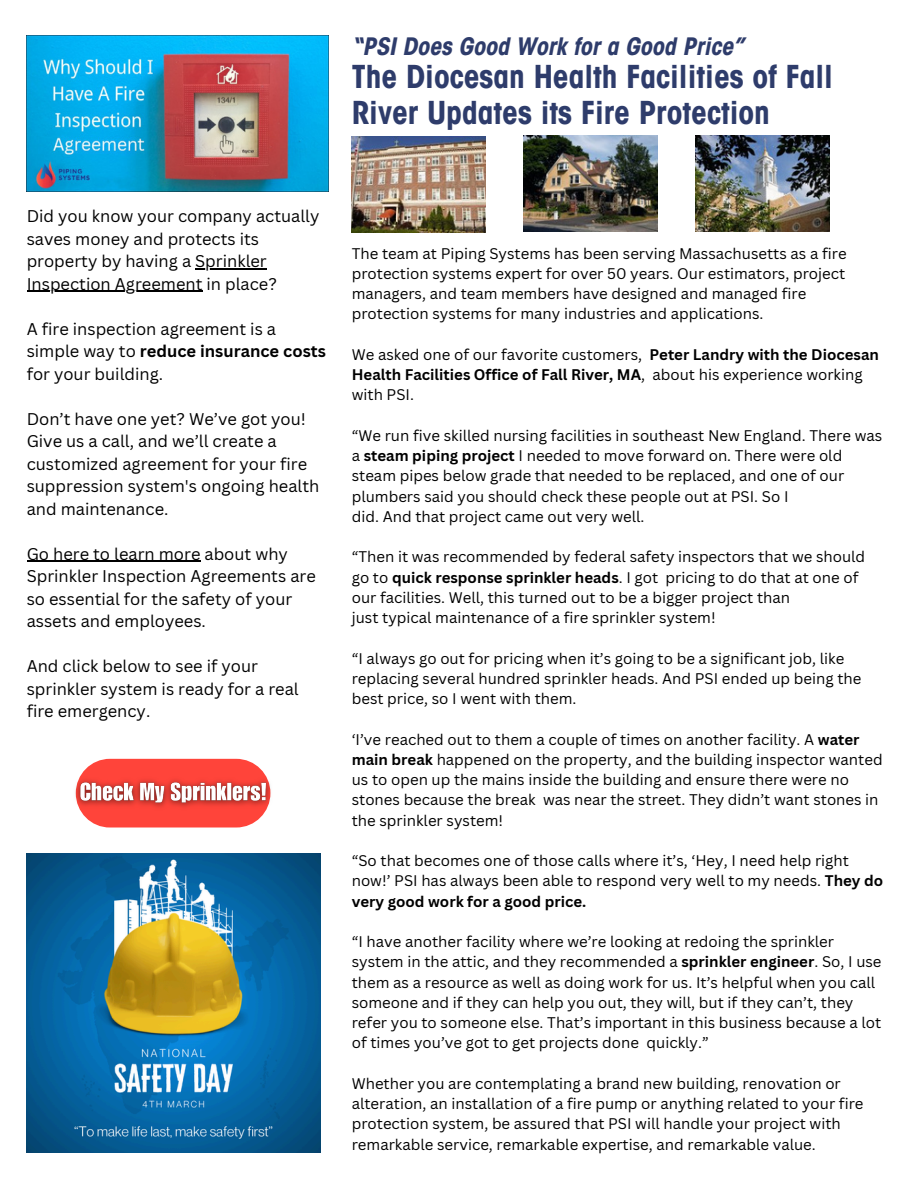
<style>
.page{position:relative;width:918px;height:1188px;background:#fff}
.page>*{position:absolute;margin:0;border:0;box-sizing:border-box;transform-origin:0 0}
.t1{font:700 condensed 31.5px/36px "ITC Avant Garde Std";color:#2e3c6b}
.t2{font:italic 700 condensed 24px "ITC Avant Garde Std";color:#2e3c6b}
.t3{font:16.5px/22.5px "Canva Sans";color:#000}
.t4{font:15px/20.2px "Canva Sans";color:#000}
.t5{font:700 15px/20.2px "Canva Sans";color:#000}
.s1{font-weight:700}
.s2{font-weight:400}
</style>
<div class="page">
<img style="left:27px;top:853px;width:293px;height:299px">
<img style="left:352px;top:136px;width:134px;height:96px">
<img style="left:523px;top:136px;width:134px;height:95px">
<img style="left:695px;top:136px;width:134px;height:95px">
<div style="left:76px;top:759px;width:194px;height:69px;background:#ff443a;border-radius:34px"></div>
<img style="left:75px;top:772px;width:196px;height:42px">
<img style="left:27px;top:35px;width:301px;height:157px">
<hr style="left:195px;top:268px;width:72px;height:1px;background:#000">
<hr style="left:27px;top:291px;width:175px;height:1px;background:#000">
<hr style="left:27px;top:561px;width:173px;height:1px;background:#000">
<p class="t2" style="left:352px;top:37px;width:393px">“PSI Does Good Work for a Good Price”</p>
<p class="t1" style="left:352px;top:62px;width:483px">The Diocesan Health Facilities of Fall<br>River Updates its Fire Protection</p>
<p class="t3" style="left:27px;top:205px;width:294px">Did you know your company actually saves money and protects its property by having a Sprinkler</p>
<p class="t3" style="left:27px;top:272px;width:252px">Inspection Agreement in place?</p>
<p class="t3" style="left:27px;top:317px;width:301px">A fire inspection agreement is a simple way to <span class="s1">reduce insurance costs </span>for your building.</p>
<p class="t3" style="left:27px;top:407px;width:294px">Don’t have one yet? We’ve got you!<br>Give us a call, and we’ll create a customized agreement for your fire suppression system's ongoing health</p>
<p class="t3" style="left:27px;top:497px;width:143px">and maintenance.</p>
<p class="t3" style="left:27px;top:542px;width:291px">Go here to learn more about why<br>Sprinkler Inspection Agreements are so essential for the safety of your</p>
<p class="t3" style="left:27px;top:610px;width:181px">assets and employees.</p>
<p class="t3" style="left:27px;top:655px;width:274px">And click below to see if your sprinkler system is ready for a real fire emergency.</p>
<p class="t4" style="left:352px;top:243px;width:496px">The team at Piping Systems has been serving Massachusetts as a fire protection systems expert for over 50 years. Our estimators, project managers, and team members have designed and managed fire protection systems for many industries and applications.</p>
<p class="t5" style="left:352px;top:344px;width:529px"><span class="s2">We asked one of our favorite customers,</span> Peter Landry with the Diocesan<br>Health Facilities Office of Fall River, MA<span class="s2">, about his experience working</span></p>
<h1 class="t4" style="left:352px;top:384px;width:64px">with PSI.</h1>
<h1 class="t4" style="left:352px;top:425px;width:532px">“We run five skilled nursing facilities in southeast New England. There was a <span class="s1">steam piping project</span> I needed to move forward on. There were old steam pipes below grade that needed to be replaced, and one of our plumbers said you should check these people out at PSI. So I</h1>
<p class="t4" style="left:352px;top:506px;width:294px">did. And that project came out very well.</p>
<p class="t4" style="left:352px;top:546px;width:515px">“Then it was recommended by federal safety inspectors that we should go to <span class="s1">quick response sprinkler heads</span>. I got pricing to do that at one of our facilities. Well, this turned out to be a bigger project than</p>
<p class="t4" style="left:352px;top:607px;width:365px">just typical maintenance of a fire sprinkler system!</p>
<p class="t4" style="left:352px;top:648px;width:511px">“I always go out for pricing when it’s going to be a significant job, like replacing several hundred sprinkler heads. And PSI ended up being the best price, so I went with them.</p>
<p class="t4" style="left:352px;top:729px;width:532px">‘I’ve reached out to them a couple of times on another facility. A <span class="s1">water main break</span> happened on the property, and the building inspector wanted us to open up the mains inside the building and ensure there were no stones because the break was near the street. They didn’t want stones in the sprinkler system!</p>
<p class="t4" style="left:352px;top:850px;width:533px">“So that becomes one of those calls where it’s, ‘Hey, I need help right now!’ PSI has always been able to respond very well to my needs. <span class="s1">They do very good work for a good price.</span></p>
<p class="t4" style="left:352px;top:931px;width:531px">“I have another facility where we’re looking at redoing the sprinkler system in the attic, and they recommended a <span class="s1">sprinkler engineer</span>. So, I use them as a resource as well as doing work for us. It’s helpful when you call someone and if they can help you out, they will, but if they can’t, they refer you to someone else. That’s important in this business because a lot of times you’ve got to get projects done quickly.”</p>
<p class="t4" style="left:352px;top:1073px;width:513px">Whether you are contemplating a brand new building, renovation or alteration, an installation of a fire pump or anything related to your fire protection system, be assured that PSI will handle your project with remarkable service, remarkable expertise, and remarkable value.</p>
</div>
